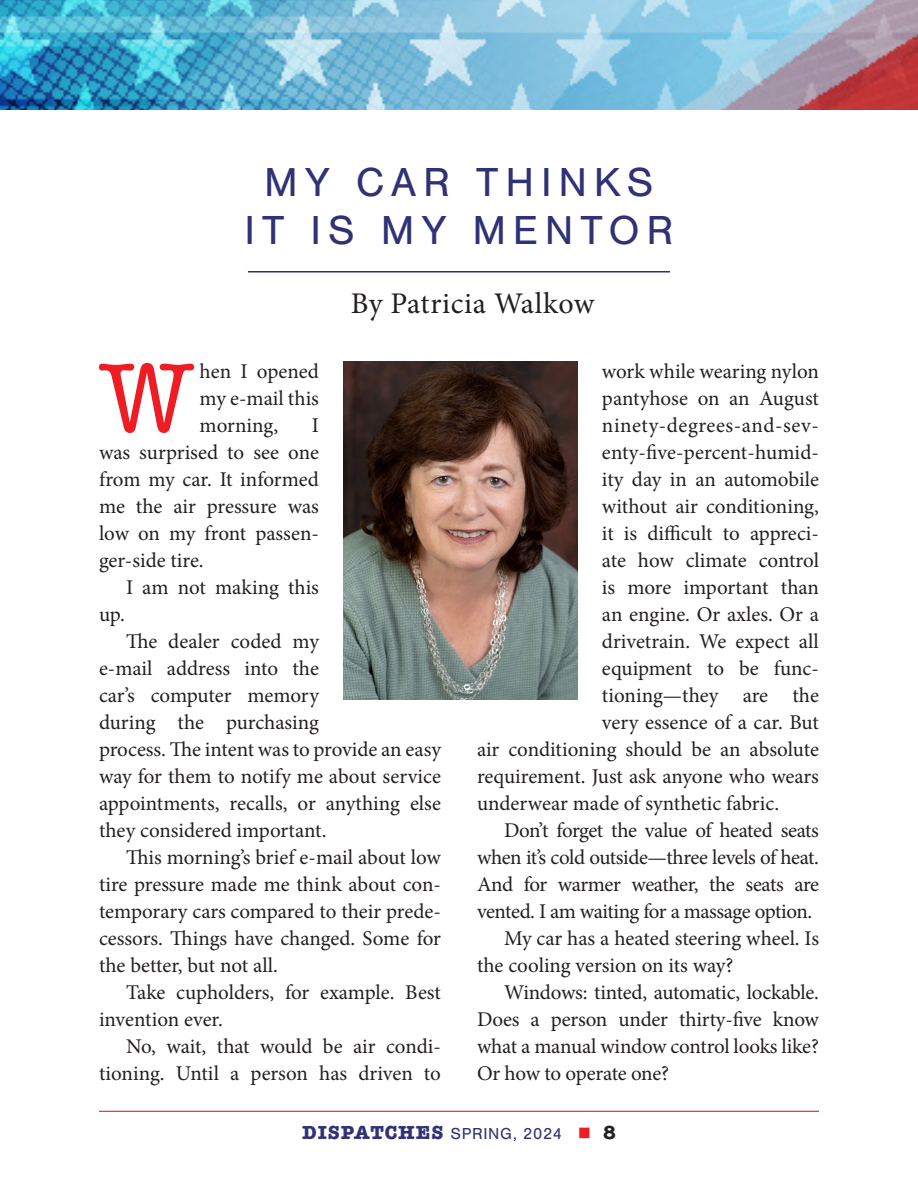
<style>
.page{position:relative;width:918px;height:1188px;background:#fff}
.page>*{position:absolute;margin:0;border:0;box-sizing:border-box;transform-origin:0 0}
.TX{font:101.4px "American Typewriter";color:#ee1d23}
.CT{font:42px/48px "Nimbus San";letter-spacing:.16em;color:#313275;text-align:center}
.author1{font:30px "Minion Pro";letter-spacing:.015em;color:#231f20}
.TX-2{font:21px/27px "Minion Pro";letter-spacing:-.005em;color:#231f20;text-align:justify}
.TX-3{font:21px "Minion Pro";letter-spacing:.025em;color:#231f20}
.t1{font:16.5px "Nimbus San";letter-spacing:.04em;color:#313275}
.s1{font-family:"American Typewriter";font-weight:700;font-size:19.5px}
.s2{font-family:"Minion Pro";font-size:36px;color:#ee1d23}
.s3{font-family:"American Typewriter";font-weight:700;font-size:19.5px;color:#231f20}
</style>
<div class="page">
<hr style="left:99px;top:1111px;width:720px;height:1px;background:#ee1d23">
<img style="left:0;top:0;width:918px;height:110px">
<hr style="left:248px;top:271px;width:422px;height:2px;background:#313275">
<img style="left:343px;top:362px;width:235px;height:338px">
<p class="CT" style="left:245px;top:159px;width:430px">MY CAR THINKS<br>IT IS MY MENTOR</p>
<p class="author1" style="left:351px;top:283px;width:245px">By Patricia Walkow</p>
<p class="TX" style="left:100px;top:320px;width:96px">W</p>
<p class="TX-2" style="left:200px;top:358px;width:121px">hen I opened my e-mail this morning,</p>
<p class="TX-2" style="left:99px;top:412px;width:222px;text-indent:213px">I was surprised to see one from my car. It informed me the air pressure was low on my front passen&shy;ger-side tire.</p>
<p class="TX-2" style="left:126px;top:574px;width:195px">I am not making this</p>
<p class="TX-2" style="left:99px;top:601px;width:28px">up.</p>
<p class="TX-2" style="left:99px;top:628px;width:344px;text-align:left;text-indent:27px">The dealer coded my<br>e-mail address into the<br>car’s computer memory<br>during the purchasing<br>process. The intent was to provide an easy way for them to notify me about service appointments, recalls, or anything else they considered important.</p>
<p class="TX-2" style="left:99px;top:844px;width:344px;text-indent:27px">This morning’s brief e-mail about low tire pressure made me think about con&shy;temporary cars compared to their prede&shy;cessors. Things have changed. Some for the better, but not all.</p>
<p class="TX-2" style="left:99px;top:979px;width:344px;text-indent:27px">Take cupholders, for example. Best invention ever.</p>
<p class="TX-2" style="left:99px;top:1033px;width:344px;text-align:right">No, wait, that would be air condi&shy;tioning. Until a person has driven to</p>
<p class="TX-2" style="left:602px;top:358px;width:219px">work while wearing nylon</p>
<p class="TX-2" style="left:602px;top:385px;width:219px">pantyhose on an August</p>
<p class="TX-3" style="left:602px;top:411px;width:219px">ninety-degrees-and-sev-</p>
<p class="TX-2" style="left:602px;top:439px;width:219px">enty-five-percent-humid-</p>
<p class="TX-2" style="left:602px;top:466px;width:218px">ity day in an automobile</p>
<p class="TX-2" style="left:602px;top:493px;width:219px">without air conditioning,</p>
<p class="TX-2" style="left:602px;top:520px;width:219px">it is difficult to appreci-</p>
<p class="TX-2" style="left:602px;top:547px;width:219px">ate how climate control</p>
<p class="TX-2" style="left:602px;top:574px;width:219px">is more important than</p>
<p class="TX-2" style="left:602px;top:601px;width:219px">an engine. Or axles. Or a</p>
<p class="TX-2" style="left:602px;top:628px;width:218px">drivetrain. We expect all</p>
<p class="TX-2" style="left:602px;top:655px;width:219px">equipment to be func-</p>
<p class="TX-2" style="left:602px;top:682px;width:219px">tioning—they are the</p>
<p class="TX-2" style="left:602px;top:709px;width:218px">very essence of a car. But</p>
<p class="TX-2" style="left:477px;top:736px;width:343px">air conditioning should be an absolute</p>
<p class="TX-2" style="left:477px;top:763px;width:344px">requirement. Just ask anyone who wears</p>
<p class="TX-2" style="left:477px;top:790px;width:304px">underwear made of synthetic fabric.</p>
<p class="TX-2" style="left:477px;top:817px;width:344px;text-indent:27px">Don’t forget the value of heated seats when it’s cold outside—three levels of heat.<br>And for warmer weather, the seats are vented. I am waiting for a massage option.</p>
<p class="TX-2" style="left:477px;top:925px;width:344px;text-indent:27px">My car has a heated steering wheel. Is the cooling version on its way?</p>
<p class="TX-2" style="left:477px;top:979px;width:343px;text-indent:27px">Windows: tinted, automatic, lockable.<br>Does a person under thirty-five know what a manual window control looks like?<br>Or how to operate one?</p>
<p class="t1" style="left:302px;top:1124px;width:315px"><span class="s1">DISPATCHES</span> SPRING, 2024 <span class="s2">■</span> <span class="s3">8</span></p>
</div>
